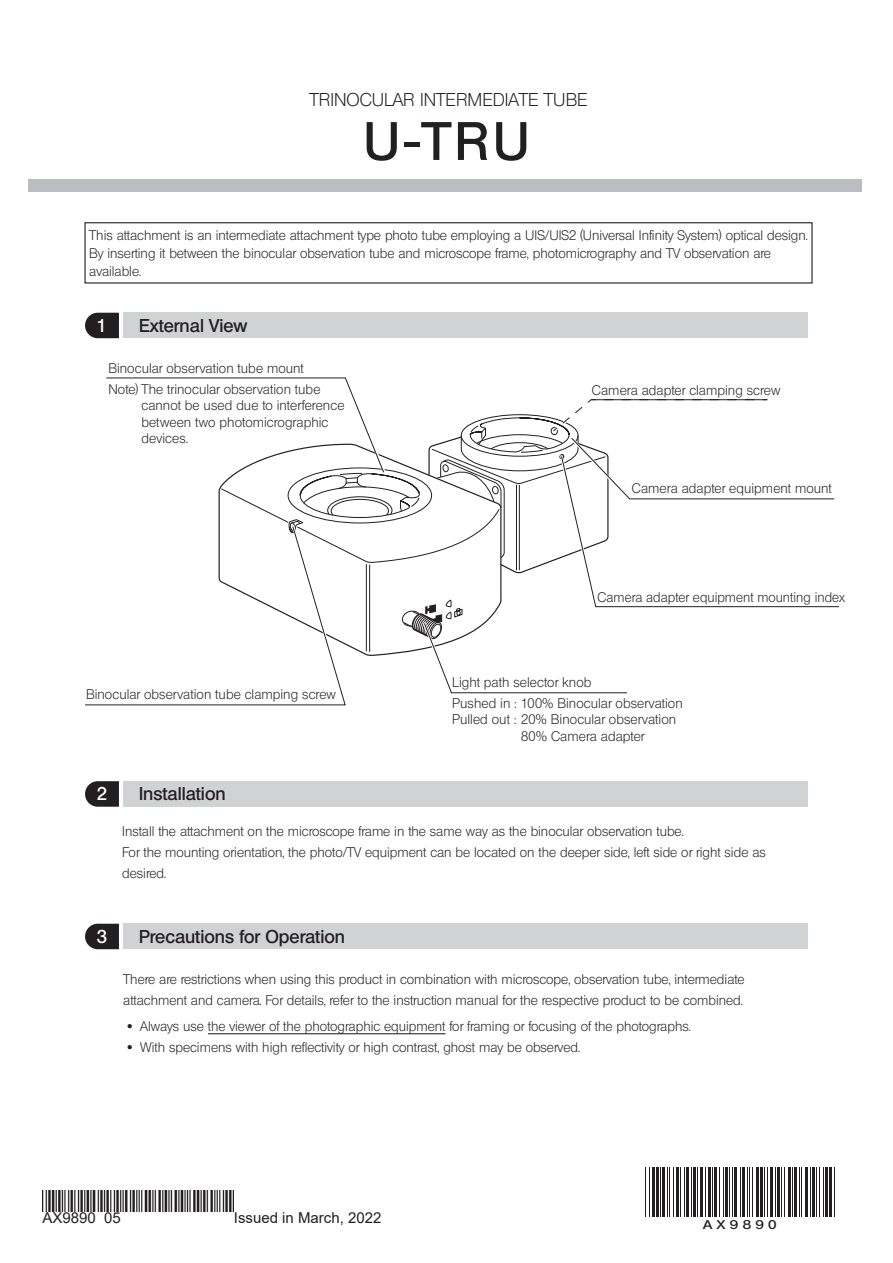
<style>
.page{position:relative;width:893px;height:1263px;background:#fff}
.page>*{position:absolute;margin:0;border:0;box-sizing:border-box;transform-origin:0 0}
.t1{font:52.5px "Olympus Leicht Halbfett";color:#231f20}
.t2{font:18px "Olympus Leicht Halbfett";color:#231f20}
.t3{font:18px "Olympus Leicht Normal";color:#231f20}
.t4{font:18px "Olympus Leicht Halbfett";color:#fff}
.t5{font:15px "Arial";color:#231f20}
.t6{font:13.5px/16.5px "Olympus Leicht Normal";color:#231f20}
.t7{font:12.3px "Olympus Leicht Halbfett";color:#231f20;scale:1.2 1}
</style>
<div class="page">
<div style="left:29px;top:179px;width:833px;height:13px;background:#bcbdc0"></div>
<div style="left:84px;top:222px;width:729px;height:62px;border:1px solid #231f20"></div>
<div style="left:123px;top:313px;width:685px;height:25px;background:#d1d2d4"></div>
<svg style="left:85px;top:313px;width:34px;height:25px"></svg>
<div style="left:123px;top:781px;width:685px;height:26px;background:#d1d2d4"></div>
<svg style="left:85px;top:781px;width:34px;height:26px"></svg>
<div style="left:123px;top:924px;width:685px;height:25px;background:#d1d2d4"></div>
<svg style="left:85px;top:924px;width:34px;height:25px"></svg>
<hr style="left:208px;top:1033px;width:237px;height:1px;background:#231f20">
<hr style="left:645px;top:1167px;width:1px;height:50px;background:#231f20">
<hr style="left:649px;top:1167px;width:1px;height:50px;background:#231f20">
<hr style="left:652px;top:1167px;width:2px;height:50px;background:#231f20">
<hr style="left:656px;top:1167px;width:2px;height:50px;background:#231f20">
<hr style="left:660px;top:1167px;width:1px;height:50px;background:#231f20">
<hr style="left:663px;top:1167px;width:2px;height:50px;background:#231f20">
<hr style="left:667px;top:1167px;width:1px;height:50px;background:#231f20">
<hr style="left:669px;top:1167px;width:1px;height:50px;background:#231f20">
<hr style="left:673px;top:1167px;width:1px;height:50px;background:#231f20">
<hr style="left:676px;top:1167px;width:2px;height:50px;background:#231f20">
<hr style="left:680px;top:1167px;width:1px;height:50px;background:#231f20">
<hr style="left:684px;top:1167px;width:1px;height:50px;background:#231f20">
<hr style="left:687px;top:1167px;width:2px;height:50px;background:#231f20">
<hr style="left:691px;top:1167px;width:1px;height:50px;background:#231f20">
<hr style="left:693px;top:1167px;width:3px;height:50px;background:#231f20">
<hr style="left:697px;top:1167px;width:1px;height:50px;background:#231f20">
<hr style="left:700px;top:1167px;width:2px;height:50px;background:#231f20">
<hr style="left:705px;top:1167px;width:1px;height:50px;background:#231f20">
<hr style="left:708px;top:1167px;width:2px;height:50px;background:#231f20">
<hr style="left:712px;top:1167px;width:1px;height:50px;background:#231f20">
<hr style="left:715px;top:1167px;width:2px;height:50px;background:#231f20">
<hr style="left:719px;top:1167px;width:1px;height:50px;background:#231f20">
<hr style="left:723px;top:1167px;width:1px;height:50px;background:#231f20">
<hr style="left:725px;top:1167px;width:3px;height:50px;background:#231f20">
<hr style="left:729px;top:1167px;width:1px;height:50px;background:#231f20">
<hr style="left:732px;top:1167px;width:1px;height:50px;background:#231f20">
<hr style="left:735px;top:1167px;width:2px;height:50px;background:#231f20">
<hr style="left:740px;top:1167px;width:1px;height:50px;background:#231f20">
<hr style="left:743px;top:1167px;width:2px;height:50px;background:#231f20">
<hr style="left:747px;top:1167px;width:1px;height:50px;background:#231f20">
<hr style="left:749px;top:1167px;width:1px;height:50px;background:#231f20">
<hr style="left:752px;top:1167px;width:1px;height:50px;background:#231f20">
<hr style="left:756px;top:1167px;width:2px;height:50px;background:#231f20">
<hr style="left:760px;top:1167px;width:2px;height:50px;background:#231f20">
<hr style="left:764px;top:1167px;width:1px;height:50px;background:#231f20">
<hr style="left:767px;top:1167px;width:1px;height:50px;background:#231f20">
<hr style="left:771px;top:1167px;width:2px;height:50px;background:#231f20">
<hr style="left:775px;top:1167px;width:1px;height:50px;background:#231f20">
<hr style="left:777px;top:1167px;width:3px;height:50px;background:#231f20">
<hr style="left:781px;top:1167px;width:1px;height:50px;background:#231f20">
<hr style="left:784px;top:1167px;width:1px;height:50px;background:#231f20">
<hr style="left:788px;top:1167px;width:2px;height:50px;background:#231f20">
<hr style="left:792px;top:1167px;width:1px;height:50px;background:#231f20">
<hr style="left:795px;top:1167px;width:2px;height:50px;background:#231f20">
<hr style="left:799px;top:1167px;width:1px;height:50px;background:#231f20">
<hr style="left:801px;top:1167px;width:1px;height:50px;background:#231f20">
<hr style="left:805px;top:1167px;width:3px;height:50px;background:#231f20">
<hr style="left:809px;top:1167px;width:1px;height:50px;background:#231f20">
<hr style="left:812px;top:1167px;width:2px;height:50px;background:#231f20">
<hr style="left:816px;top:1167px;width:1px;height:50px;background:#231f20">
<hr style="left:819px;top:1167px;width:1px;height:50px;background:#231f20">
<hr style="left:823px;top:1167px;width:1px;height:50px;background:#231f20">
<hr style="left:825px;top:1167px;width:3px;height:50px;background:#231f20">
<hr style="left:829px;top:1167px;width:3px;height:50px;background:#231f20">
<hr style="left:833px;top:1167px;width:1px;height:50px;background:#231f20">
<svg style="left:106px;top:377px;width:734px;height:316px"></svg>
<hr style="left:591px;top:399px;width:176px;height:1px;background:#231f20">
<svg style="left:85px;top:526px;width:261px;height:180px"></svg>
<img style="left:43px;top:1191px;width:191px;height:21px">
<h2 class="t3" style="left:310px;top:89px;width:280px">TRINOCULAR INTERMEDIATE TUBE</h2>
<h1 class="t1" style="left:404px;top:110px;width:19px">-</h1>
<h1 class="t1" style="left:364px;top:110px;width:167px">U TRU</h1>
<p class="t6" style="left:89px;top:226px;width:720px;line-height:18.3px">This attachment is an intermediate attachment type photo tube employing a UIS/UIS2 (Universal Infinity System) optical design.<br>By inserting it between the binocular observation tube and microscope frame, photomicrography and TV observation are available.</p>
<h2 class="t4" style="left:97px;top:315px;width:12px">1</h2>
<h2 class="t2" style="left:139px;top:315px;width:110px">External View</h2>
<p class="t6" style="left:108px;top:358px;width:214px;line-height:20.7px">Binocular observation tube mount<br>Note) The trinocular observation tube</p>
<p class="t6" style="left:141px;top:397px;width:205px">cannot be used due to interference between two photomicrographic devices.</p>
<p class="t6" style="left:86px;top:685px;width:251px">Binocular observation tube clamping screw</p>
<h2 class="t4" style="left:97px;top:783px;width:12px">2</h2>
<h2 class="t2" style="left:139px;top:783px;width:88px">Installation</h2>
<p class="t6" style="left:592px;top:382px;width:190px">Camera adapter clamping screw</p>
<p class="t6" style="left:632px;top:480px;width:201px">Camera adapter equipment mount</p>
<p class="t6" style="left:597px;top:588px;width:249px">Camera adapter equipment mounting index</p>
<p class="t6" style="left:452px;top:672px;width:232px;line-height:20.7px">Light path selector knob<br>Pushed in : 100% Binocular observation</p>
<p class="t6" style="left:521px;top:711px;width:156px;text-indent:-69px">Pulled out : 20% Binocular observation<br>80% Camera adapter</p>
<p class="t6" style="left:122px;top:821px;width:645px;line-height:21px">Install the attachment on the microscope frame in the same way as the binocular observation tube.<br>For the mounting orientation, the photo/TV equipment can be located on the deeper side, left side or right side as desired.</p>
<h2 class="t4" style="left:97px;top:926px;width:12px">3</h2>
<h2 class="t2" style="left:139px;top:926px;width:208px">Precautions for Operation</h2>
<p class="t6" style="left:123px;top:969px;width:623px;line-height:21px">There are restrictions when using this product in combination with microscope, observation tube, intermediate attachment and camera. For details, refer to the instruction manual for the respective product to be combined.</p>
<p class="t6" style="left:140px;top:1017px;width:552px">Always use the viewer of the photographic equipment for framing or focusing of the photographs.</p>
<p class="t6" style="left:128px;top:1017px;width:6px">·</p>
<p class="t6" style="left:128px;top:1038px;width:6px">·</p>
<p class="t6" style="left:140px;top:1038px;width:441px">With specimens with high reflectivity or high contrast, ghost may be observed.</p>
<p class="t5" style="left:43px;top:1207px;width:55px">AX9890</p>
<p class="t5" style="left:104px;top:1207px;width:18px">05</p>
<p class="t5" style="left:234px;top:1207px;width:149px">Issued in March, 2022</p>
<p class="t7" style="left:703px;top:1217px;width:63px">A X 9 8 9 0</p>
</div>
